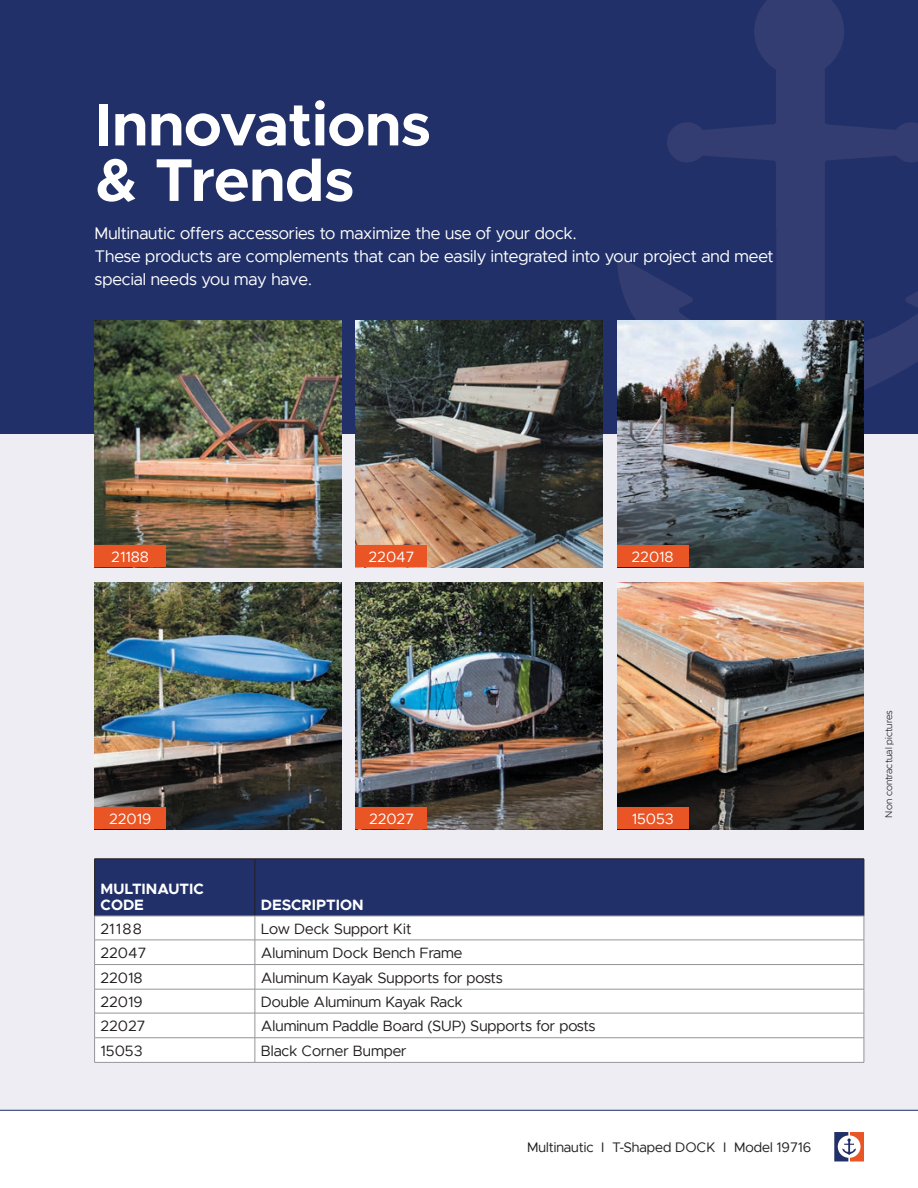
<style>
.page{position:relative;width:918px;height:1188px;background:#fff}
.page>*{position:absolute;margin:0;border:0;box-sizing:border-box;transform-origin:0 0}
.t1{font:700 60.6px/55.5px "Metropolis";color:#fff}
.t2{font:16.8px/23.1px "Metropolis";color:#fff}
.t3{font:15px "Metropolis";color:#231f20}
.t4{font:15px "Metropolis";color:#fff}
.t5{font:700 15px/16.2px "Metropolis";color:#fff}
.t6{font:13.8px "Metropolis";color:#231f20}
.t7{font:300 9.75px "Metropolis";color:#231f20}
</style>
<div class="page">
<div style="left:0;top:433px;width:918px;height:677px;background:#ededf3"></div>
<div style="left:0;top:0;width:918px;height:433px;background:#213068"></div>
<svg style="left:617px;top:0;width:301px;height:390px"></svg>
<img style="left:94px;top:321px;width:247px;height:246px">
<img style="left:94px;top:582px;width:247px;height:247px">
<img style="left:356px;top:321px;width:246px;height:246px">
<img style="left:356px;top:582px;width:246px;height:247px">
<img style="left:617px;top:321px;width:247px;height:246px">
<div style="left:95px;top:546px;width:71px;height:21px;background:#e95524"></div>
<div style="left:356px;top:546px;width:71px;height:21px;background:#e95524"></div>
<div style="left:95px;top:807px;width:71px;height:22px;background:#e95524"></div>
<div style="left:356px;top:807px;width:71px;height:22px;background:#e95524"></div>
<div style="left:617px;top:546px;width:71px;height:21px;background:#e95524"></div>
<div style="left:95px;top:860px;width:769px;height:56px;background:#213068"></div>
<div style="left:95px;top:917px;width:769px;height:145px;background:#fff"></div>
<hr style="left:95px;top:859px;width:160px;height:1px;background:#231f20">
<hr style="left:94px;top:859px;width:1px;height:57px;background:#231f20">
<hr style="left:255px;top:859px;width:609px;height:1px;background:#231f20">
<hr style="left:255px;top:859px;width:1px;height:57px;background:#231f20">
<hr style="left:864px;top:859px;width:1px;height:57px;background:#231f20">
<hr style="left:95px;top:916px;width:160px;height:1px;background:#939598">
<hr style="left:255px;top:916px;width:609px;height:1px;background:#939598">
<hr style="left:95px;top:940px;width:160px;height:1px;background:#939598">
<hr style="left:255px;top:940px;width:609px;height:1px;background:#939598">
<hr style="left:95px;top:964px;width:160px;height:1px;background:#939598">
<hr style="left:255px;top:964px;width:609px;height:1px;background:#939598">
<hr style="left:95px;top:989px;width:160px;height:1px;background:#939598">
<hr style="left:255px;top:989px;width:609px;height:1px;background:#939598">
<hr style="left:95px;top:1013px;width:160px;height:1px;background:#939598">
<hr style="left:255px;top:1013px;width:609px;height:1px;background:#939598">
<hr style="left:95px;top:1037px;width:160px;height:1px;background:#939598">
<svg style="left:94px;top:916px;width:1px;height:146px"></svg>
<hr style="left:255px;top:1037px;width:609px;height:1px;background:#939598">
<svg style="left:255px;top:916px;width:1px;height:146px"></svg>
<svg style="left:864px;top:916px;width:1px;height:146px"></svg>
<hr style="left:95px;top:1062px;width:160px;height:1px;background:#939598">
<hr style="left:255px;top:1062px;width:609px;height:1px;background:#939598">
<img style="left:617px;top:582px;width:247px;height:247px">
<div style="left:617px;top:807px;width:71px;height:22px;background:#e95524"></div>
<svg style="left:834px;top:1132px;width:30px;height:29px"></svg>
<hr style="left:0;top:1110px;width:918px;height:1px;background:#213068">
<h1 class="t1" style="left:94px;top:100px;width:338px">Innovations &amp; Trends</h1>
<p class="t2" style="left:94px;top:223px;width:681px">Multinautic offers accessories to maximize the use of your dock.<br>These products are complements that can be easily integrated into your project and meet special needs you may have.</p>
<p class="t4" style="left:111px;top:551px;width:39px">21188</p>
<p class="t4" style="left:369px;top:551px;width:47px">22047</p>
<p class="t4" style="left:632px;top:551px;width:44px">22018</p>
<p class="t4" style="left:109px;top:812px;width:44px">22019</p>
<p class="t4" style="left:369px;top:812px;width:46px">22027</p>
<p class="t5" style="left:101px;top:881px;width:105px">MULTINAUTIC<br>CODE</p>
<p class="t5" style="left:261px;top:897px;width:104px">DESCRIPTION</p>
<p class="t3" style="left:101px;top:922px;width:43px">21188</p>
<p class="t3" style="left:261px;top:922px;width:152px">Low Deck Support Kit</p>
<p class="t3" style="left:101px;top:946px;width:47px">22047</p>
<p class="t3" style="left:261px;top:946px;width:203px">Aluminum Dock Bench Frame</p>
<p class="t3" style="left:101px;top:971px;width:44px">22018</p>
<p class="t3" style="left:261px;top:971px;width:243px">Aluminum Kayak Supports for posts</p>
<p class="t3" style="left:101px;top:995px;width:44px">22019</p>
<p class="t3" style="left:261px;top:995px;width:204px">Double Aluminum Kayak Rack</p>
<p class="t3" style="left:101px;top:1019px;width:46px">22027</p>
<p class="t3" style="left:261px;top:1019px;width:336px">Aluminum Paddle Board (SUP) Supports for posts</p>
<p class="t3" style="left:101px;top:1044px;width:43px">15053</p>
<p class="t3" style="left:261px;top:1044px;width:147px">Black Corner Bumper</p>
<p class="t4" style="left:632px;top:812px;width:43px">15053</p>
<p class="t6" style="left:527px;top:1141px;width:286px">Multinautic I T-Shaped DOCK I Model 19716</p>
<p class="t7" style="left:885px;top:818px;width:109px;rotate:-90deg">Non contractual pictures</p>
</div>
